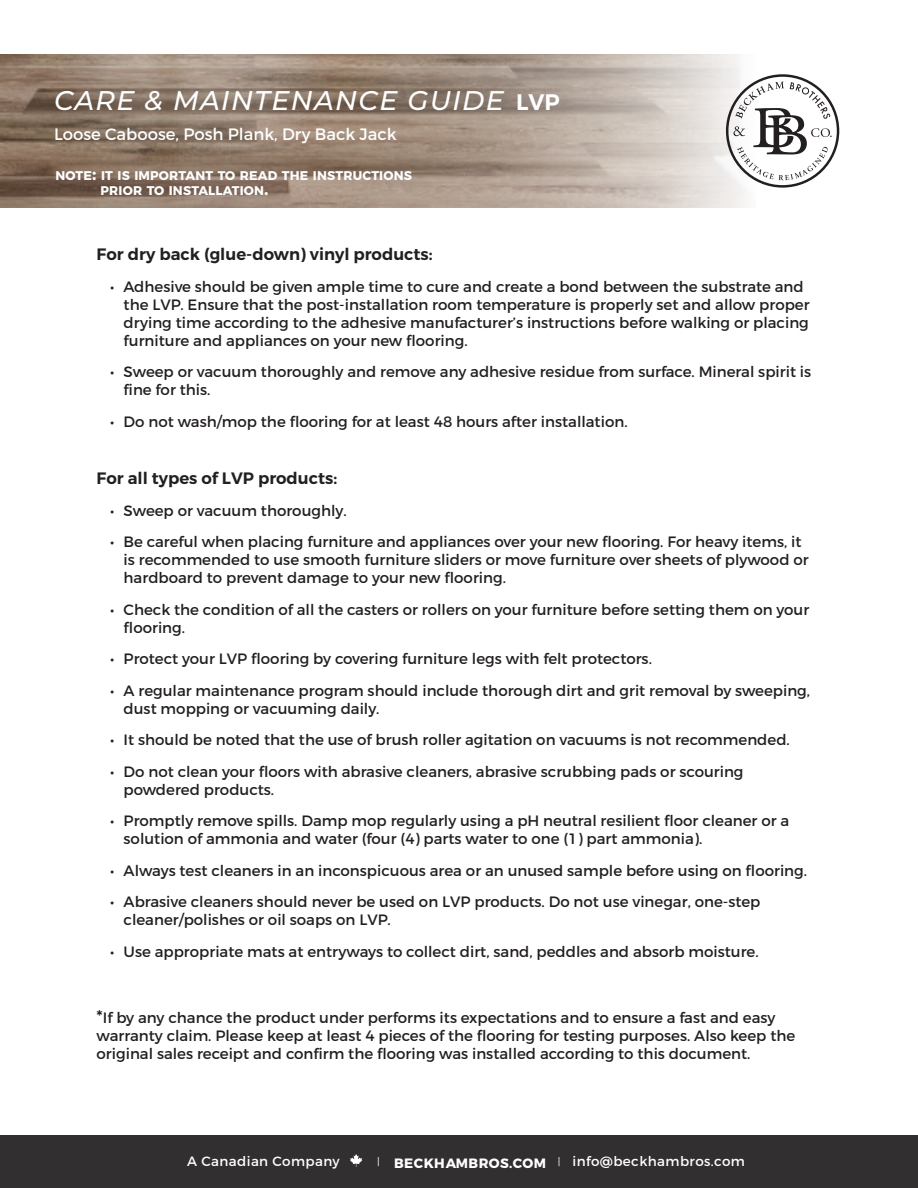
<style>
.page{position:relative;width:918px;height:1188px;background:#fff}
.page>*{position:absolute;margin:0;border:0;box-sizing:border-box;transform-origin:0 0}
.t1{font:italic 500 27px "Montserrat";letter-spacing:.05em;color:#fff}
.t2{font:600 16.5px "Montserrat";color:#231f20}
.t3{font:16.5px "Montserrat";color:#fff}
.t4{font:15px/18px "Montserrat";color:#231f20}
.t5{font:13.5px "Montserrat";letter-spacing:.03em;color:#fff}
.t6{font:700 12.6px/15px "Montserrat";letter-spacing:.015em;color:#fff}
.s1{font-weight:600;font-style:normal;font-size:22.5px}
.s2{font-size:18px}
.s3{font-family:"Avenir";font-size:12px}
.s4{font-weight:700}
</style>
<div class="page">
<div style="left:0;top:1135px;width:918px;height:53px;background:#312f30"></div>
<svg style="left:350px;top:1154px;width:12px;height:13px"></svg>
<img style="left:0;top:54px;width:745px;height:154px">
<svg style="left:726px;top:74px;width:113px;height:114px"></svg>
<p class="t1" style="left:54px;top:81px;width:507px">CARE &amp; MAINTENANCE GUIDE <span class="s1">LVP</span></p>
<p class="t3" style="left:54px;top:124px;width:344px">Loose Caboose, Posh Plank, Dry Back Jack</p>
<p class="t6" style="left:100px;top:168px;width:313px;text-indent:-45px">NOTE<span class="s2">:</span> IT IS IMPORTANT TO READ THE INSTRUCTIONS<br>PRIOR TO INSTALLATION<span class="s2">.</span></p>
<p class="t2" style="left:97px;top:244px;width:338px">For dry back (glue-down) vinyl products:</p>
<p class="t4" style="left:124px;top:277px;width:688px;text-indent:-14px">• Adhesive should be given ample time to cure and create a bond between the substrate and the LVP. Ensure that the post-installation room temperature is properly set and allow proper drying time according to the adhesive manufacturer’s instructions before walking or placing furniture and appliances on your new flooring.</p>
<p class="t4" style="left:124px;top:363px;width:689px;text-indent:-14px">• Sweep or vacuum thoroughly and remove any adhesive residue from surface. Mineral spirit is fine for this.</p>
<p class="t4" style="left:110px;top:412px;width:519px">• Do not wash/mop the flooring for at least 48 hours after installation.</p>
<p class="t2" style="left:97px;top:468px;width:242px">For all types of LVP products:</p>
<p class="t4" style="left:110px;top:501px;width:238px">• Sweep or vacuum thoroughly.</p>
<p class="t4" style="left:124px;top:533px;width:687px;text-indent:-14px">• Be careful when placing furniture and appliances over your new flooring. For heavy items, it is recommended to use smooth furniture sliders or move furniture over sheets of plywood or hardboard to prevent damage to your new flooring.</p>
<p class="t4" style="left:124px;top:600px;width:687px;text-indent:-14px">• Check the condition of all the casters or rollers on your furniture before setting them on your flooring.</p>
<p class="t4" style="left:110px;top:650px;width:543px">• Protect your LVP flooring by covering furniture legs with felt protectors.</p>
<p class="t4" style="left:124px;top:681px;width:688px;text-indent:-14px">• A regular maintenance program should include thorough dirt and grit removal by sweeping, dust mopping or vacuuming daily.</p>
<p class="t4" style="left:110px;top:731px;width:681px">• It should be noted that the use of brush roller agitation on vacuums is not recommended.</p>
<p class="t4" style="left:124px;top:762px;width:621px;text-indent:-14px">• Do not clean your floors with abrasive cleaners, abrasive scrubbing pads or scouring powdered products.</p>
<p class="t4" style="left:124px;top:812px;width:667px;text-indent:-14px">• Promptly remove spills. Damp mop regularly using a pH neutral resilient floor cleaner or a solution of ammonia and water (four (4) parts water to one (1) part ammonia).</p>
<p class="t4" style="left:110px;top:861px;width:699px">• Always test cleaners in an inconspicuous area or an unused sample before using on flooring.</p>
<p class="t4" style="left:124px;top:893px;width:638px;text-indent:-14px">• Abrasive cleaners should never be used on LVP products. Do not use vinegar, one-step cleaner/polishes or oil soaps on LVP.</p>
<p class="t4" style="left:110px;top:942px;width:650px">• Use appropriate mats at entryways to collect dirt, sand, peddles and absorb moisture.</p>
<p class="t4" style="left:97px;top:1009px;width:700px"><span class="s2">*</span>If by any chance the product under performs its expectations and to ensure a fast and easy warranty claim. Please keep at least 4 pieces of the flooring for testing purposes. Also keep the original sales receipt and confirm the flooring was installed according to this document.</p>
<p class="t5" style="left:187px;top:1153px;width:154px">A Canadian Company</p>
<p class="t5" style="left:377px;top:1153px;width:369px"><span class="s3">|</span> <span class="s4">BECKHAMBROS.COM</span> <span class="s3">|</span> info@beckhambros.com</p>
</div>
